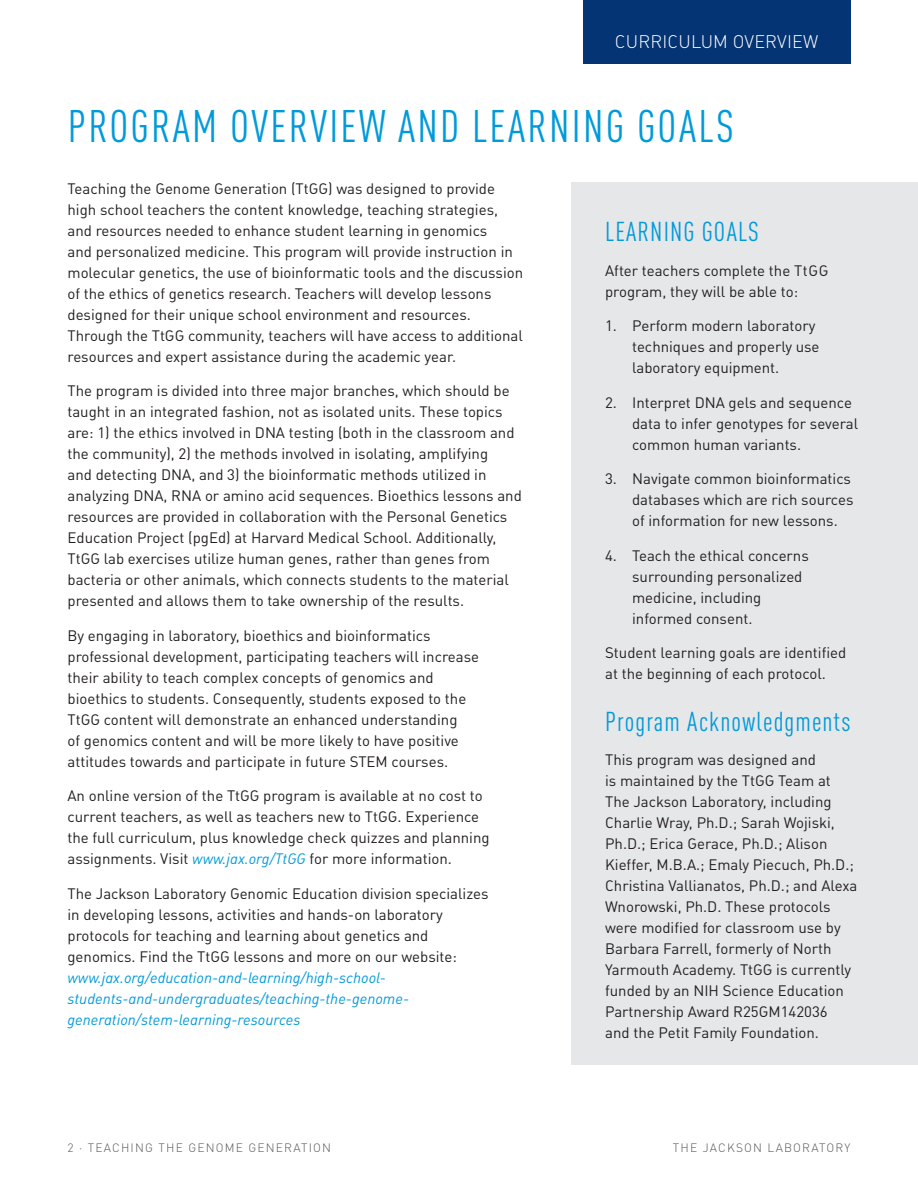
<style>
.page{position:relative;width:918px;height:1188px;background:#fff}
.page>*{position:absolute;margin:0;border:0;box-sizing:border-box;transform-origin:0 0}
.large_blue_title{font:condensed 45px "DINOT";letter-spacing:.05em;color:#009ada}
.small_blue_title{font:condensed 27px "DINOT";letter-spacing:.04em;color:#009ada}
.t1{font:300 18px "DINOT";letter-spacing:.01em;color:#fff}
.body{font:15px/21px "DINOT";color:#231f20}
.body-2{font:italic 15px/21px "DINOT";color:#009ada}
.t2{font:300 12px "DINOT";letter-spacing:.1em;color:#57585a}
.s1{font-style:italic;color:#009ada}
</style>
<div class="page">
<div style="left:583px;top:0;width:267px;height:64px;background:#053474"></div>
<div style="left:571px;top:182px;width:347px;height:883px;background:#e6e7e9"></div>
<p class="t1" style="left:615px;top:30px;width:205px">CURRICULUM OVERVIEW</p>
<p class="large_blue_title" style="left:68px;top:100px;width:668px">PROGRAM OVERVIEW AND LEARNING GOALS</p>
<p class="body" style="left:68px;top:177px;width:457px">Teaching the Genome Generation (TtGG) was designed to provide high school teachers the content knowledge, teaching strategies, and resources needed to enhance student learning in genomics<br>and personalized medicine. This program will provide instruction in molecular genetics, the use of bioinformatic tools and the discussion of the ethics of genetics research. Teachers will develop lessons designed for their unique school environment and resources.<br>Through the TtGG community, teachers will have access to additional resources and expert assistance during the academic year.</p>
<p class="body" style="left:68px;top:380px;width:456px">The program is divided into three major branches, which should be taught in an integrated fashion, not as isolated units. These topics are: 1) the ethics involved in DNA testing (both in the classroom and the community), 2) the methods involved in isolating, amplifying<br>and detecting DNA, and 3) the bioinformatic methods utilized in analyzing DNA, RNA or amino acid sequences. Bioethics lessons and resources are provided in collaboration with the Personal Genetics Education Project (pgEd) at Harvard Medical School. Additionally, TtGG lab exercises utilize human genes, rather than genes from bacteria or other animals, which connects students to the material presented and allows them to take ownership of the results.</p>
<p class="body" style="left:68px;top:624px;width:413px">By engaging in laboratory, bioethics and bioinformatics professional development, participating teachers will increase their ability to teach complex concepts of genomics and bioethics to students. Consequently, students exposed to the TtGG content will demonstrate an enhanced understanding<br>of genomics content and will be more likely to have positive attitudes towards and participate in future STEM courses.</p>
<p class="body" style="left:68px;top:785px;width:424px">An online version of the TtGG program is available at no cost to current teachers, as well as teachers new to TtGG. Experience the full curriculum, plus knowledge check quizzes and planning assignments. Visit <span class="s1">www.jax.org/TtGG</span> for more information.</p>
<p class="body" style="left:68px;top:882px;width:423px">The Jackson Laboratory Genomic Education division specializes in developing lessons, activities and hands-on laboratory protocols for teaching and learning about genetics and genomics. Find the TtGG lessons and more on our website:</p>
<p class="body-2" style="left:68px;top:966px;width:343px">www.jax.org/education-and-learning/high-school&shy;students-and-undergraduates/teaching-the-genome&shy;generation/stem-learning-resources</p>
<p class="small_blue_title" style="left:605px;top:216px;width:155px">LEARNING GOALS</p>
<p class="body" style="left:605px;top:259px;width:225px">After teachers complete the TtGG program, they will be able to:</p>
<p class="body" style="left:632px;top:315px;width:189px;text-indent:-27px">1. Perform modern laboratory techniques and properly use laboratory equipment.</p>
<p class="body" style="left:632px;top:391px;width:228px;text-indent:-27px">2. Interpret DNA gels and sequence data to infer genotypes for several common human variants.</p>
<p class="body" style="left:632px;top:468px;width:223px;text-indent:-27px">3. Navigate common bioinformatics databases which are rich sources of information for new lessons.</p>
<p class="body" style="left:632px;top:544px;width:178px;text-indent:-27px">4. Teach the ethical concerns surrounding personalized medicine, including informed consent.</p>
<p class="body" style="left:605px;top:642px;width:243px">Student learning goals are identified at the beginning of each protocol.</p>
<p class="small_blue_title" style="left:605px;top:706px;width:247px">Program Acknowledgments</p>
<p class="body" style="left:605px;top:749px;width:254px">This program was designed and<br>is maintained by the TtGG Team at The Jackson Laboratory, including Charlie Wray, Ph.D.; Sarah Wojiski, Ph.D.; Erica Gerace, Ph.D.; Alison Kieffer, M.B.A.; Emaly Piecuch, Ph.D.; Christina Vallianatos, Ph.D.; and Alexa Wnorowski, Ph.D. These protocols were modified for classroom use by Barbara Farrell, formerly of North Yarmouth Academy. TtGG is currently funded by an NIH Science Education Partnership Award R25GM142036<br>and the Petit Family Foundation.</p>
<p class="t2" style="left:68px;top:1140px;width:265px">2 ⋅ TEACHING THE GENOME GENERATION</p>
<p class="t2" style="left:673px;top:1140px;width:179px">THE JACKSON LABORATORY</p>
</div>
